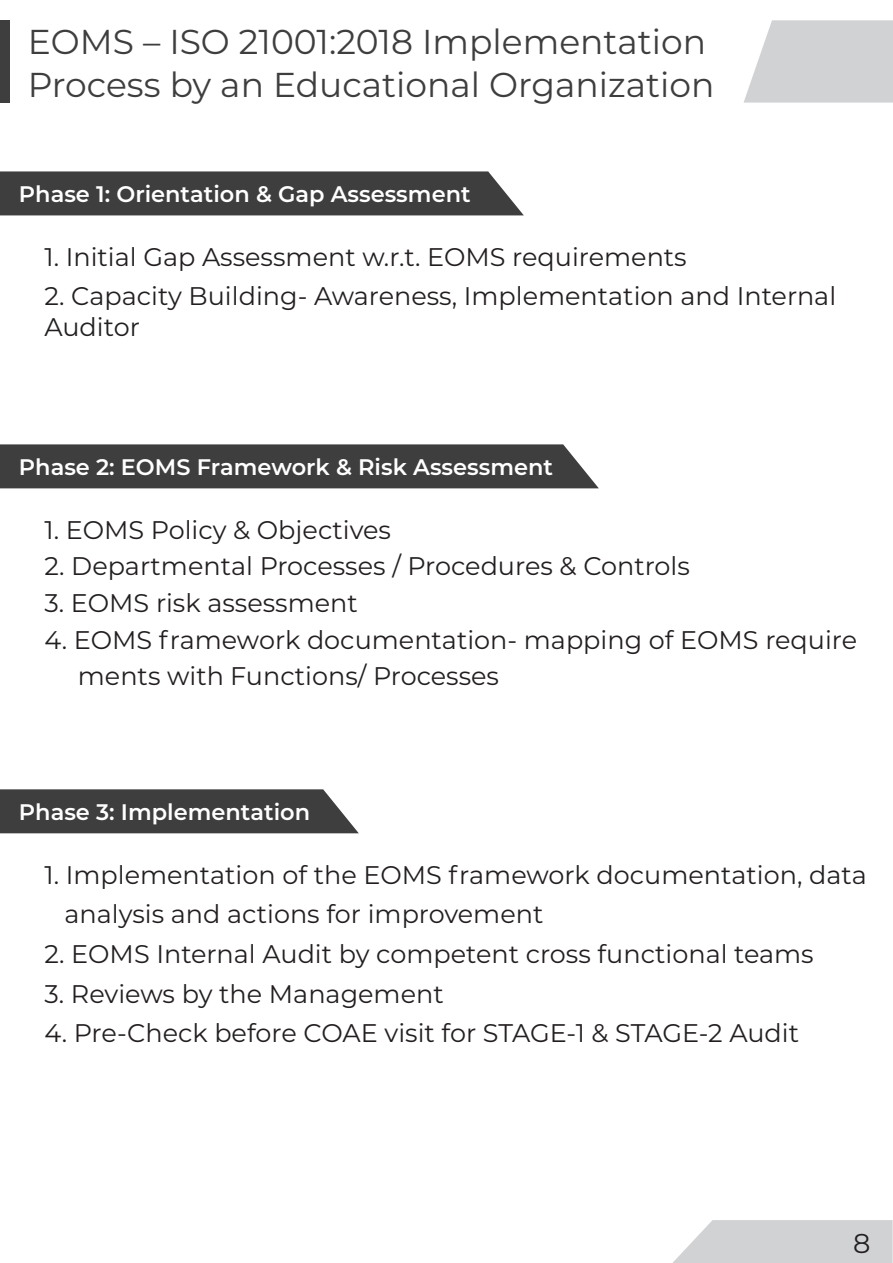
<style>
.page{position:relative;width:893px;height:1263px;background:#fff}
.page>*{position:absolute;margin:0;border:0;box-sizing:border-box;transform-origin:0 0}
.t1{font:34.5px/42.6px "Montserrat";color:#3e3e3f}
.t2{font:27.15px "Montserrat";color:#231f20}
.t3{font:25.5px/30.6px "Montserrat";color:#231f20}
.t4{font:600 22.5px "Montserrat";color:#fff}
</style>
<div class="page">
<svg style="left:673px;top:1220px;width:220px;height:43px;background:#d5d6d7"></svg>
<div style="left:0;top:171px;width:524px;height:44px;background:#3e3e3f"></div>
<svg style="left:744px;top:20px;width:149px;height:83px;background:#d5d6d8"></svg>
<div style="left:1px;top:20px;width:9px;height:83px;background:#3e3e3f"></div>
<div style="left:0;top:444px;width:599px;height:44px;background:#3e3e3f"></div>
<svg style="left:0;top:789px;width:359px;height:44px;background:#49494a"></svg>
<h1 class="t1" style="left:28px;top:19px;width:688px">EOMS – ISO 21001:2018 Implementation<br>Process by an Educational Organization</h1>
<p class="t4" style="left:19px;top:178px;width:453px">Phase 1: Orientation &amp; Gap Assessment</p>
<p class="t3" style="left:44px;top:241px;width:644px">1. Initial Gap Assessment w.r.t. EOMS requirements</p>
<p class="t3" style="left:44px;top:280px;width:793px">2. Capacity Building- Awareness, Implementation and Internal<br>Auditor</p>
<p class="t4" style="left:19px;top:451px;width:536px">Phase 2: EOMS Framework &amp; Risk Assessment</p>
<p class="t3" style="left:44px;top:514px;width:348px">1. EOMS Policy &amp; Objectives</p>
<p class="t3" style="left:44px;top:550px;width:647px">2. Departmental Processes / Procedures &amp; Controls</p>
<p class="t3" style="left:44px;top:587px;width:315px">3. EOMS risk assessment</p>
<p class="t3" style="left:78px;top:620px;width:781px;line-height:36.6px;text-indent:-33px">4. EOMS framework documentation- mapping of EOMS require ments with Functions/ Processes</p>
<p class="t4" style="left:19px;top:795px;width:293px">Phase 3: Implementation</p>
<p class="t3" style="left:65px;top:854px;width:804px;line-height:39.6px;text-indent:-20px">1. Implementation of the EOMS framework documentation, data analysis and actions for improvement</p>
<p class="t3" style="left:44px;top:938px;width:771px">2. EOMS Internal Audit by competent cross functional teams</p>
<p class="t3" style="left:44px;top:977px;width:401px">3. Reviews by the Management</p>
<p class="t3" style="left:44px;top:1017px;width:756px">4. Pre-Check before COAE visit for STAGE-1 &amp; STAGE-2 Audit</p>
<p class="t2" style="left:853px;top:1225px;width:19px">8</p>
</div>
